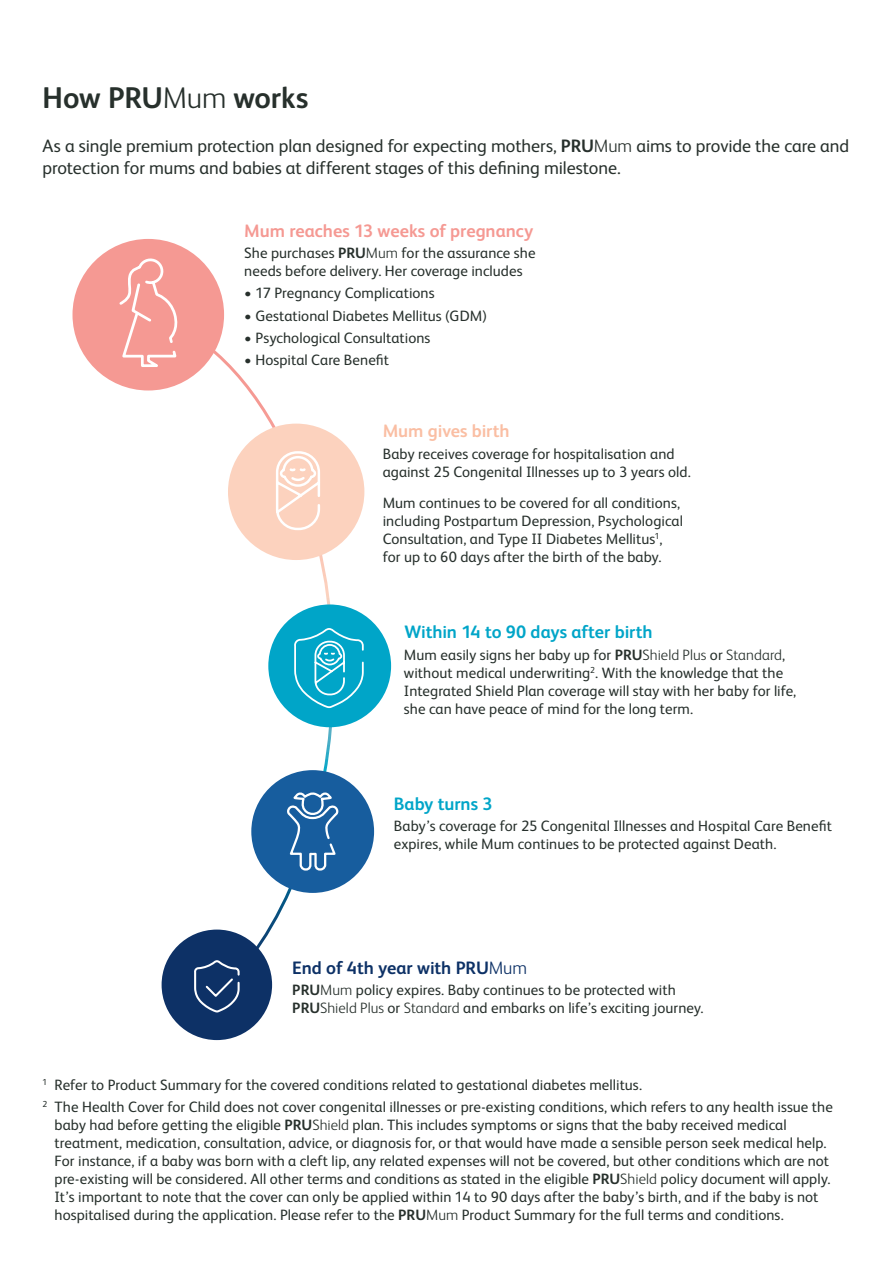
<style>
.page{position:relative;width:893px;height:1263px;background:#fff}
.page>*{position:absolute;margin:0;border:0;box-sizing:border-box;transform-origin:0 0}
.t1{font:700 30px "FS Albert";letter-spacing:-.01em;color:#27302c}
.t2{font:18px/21.6px "FS Albert";letter-spacing:-.005em;color:#27302c}
.t3{font:700 18px "FS Albert";letter-spacing:-.005em;color:#00a5c8}
.t4{font:700 18px "FS Albert";color:#f59993}
.t5{font:700 18px "FS Albert";letter-spacing:-.005em;color:#0d3166}
.t6{font:700 18px "FS Albert";letter-spacing:-.005em;color:#fabea3}
.t7{font:15px/18px "FS Albert";letter-spacing:.005em;color:#27302c}
.s1{font-weight:300}
.s2{font-weight:700}
</style>
<div class="page">
<svg style="left:107px;top:323px;width:229px;height:680px"></svg>
<div style="left:228px;top:424px;width:136px;height:136px;background:#fcd2be;border-radius:50%"></div>
<svg style="left:276px;top:451px;width:44px;height:80px"></svg>
<div style="left:162px;top:929px;width:110px;height:111px;background:#0d3166;border-radius:50%"></div>
<svg style="left:194px;top:960px;width:46px;height:53px"></svg>
<div style="left:251px;top:770px;width:123px;height:123px;background:#175d9e;border-radius:50%"></div>
<svg style="left:287px;top:792px;width:52px;height:79px"></svg>
<div style="left:72px;top:239px;width:152px;height:151px;background:#f59993;border-radius:50%"></div>
<div style="left:268px;top:604px;width:123px;height:123px;background:#00a5c8;border-radius:50%"></div>
<svg style="left:294px;top:628px;width:70px;height:81px"></svg>
<svg style="left:119px;top:258px;width:59px;height:109px"></svg>
<p class="t1" style="left:43px;top:77px;width:267px">How PRU<span class="s1">Mum</span> works</p>
<p class="t2" style="left:43px;top:134px;width:808px">As a single premium protection plan designed for expecting mothers, <span class="s2">PRU</span><span class="s1">Mum</span> aims to provide the care and protection for mums and babies at different stages of this defining milestone.</p>
<p class="t4" style="left:244px;top:218px;width:291px">Mum reaches 13 weeks of pregnancy</p>
<p class="t7" style="left:244px;top:243px;width:293px">She purchases <span class="s2">PRU</span><span class="s1">Mum</span> for the assurance she needs before delivery. Her coverage includes</p>
<p class="t7" style="left:244px;top:283px;width:192px">• 17 Pregnancy Complications</p>
<p class="t7" style="left:244px;top:306px;width:244px">• Gestational Diabetes Mellitus (GDM)</p>
<p class="t7" style="left:244px;top:328px;width:188px">• Psychological Consultations</p>
<p class="t7" style="left:244px;top:350px;width:146px">• Hospital Care Benefit</p>
<p class="t6" style="left:383px;top:419px;width:129px">Mum gives birth</p>
<p class="t7" style="left:383px;top:444px;width:310px">Baby receives coverage for hospitalisation and against 25 Congenital Illnesses up to 3 years old.</p>
<p class="t7" style="left:383px;top:493px;width:302px">Mum continues to be covered for all conditions, including Postpartum Depression, Psychological Consultation, and Type II Diabetes Mellitus<sup>1</sup>, for up to 60 days after the birth of the baby.</p>
<p class="t3" style="left:404px;top:620px;width:250px">Within 14 to 90 days after birth</p>
<p class="t7" style="left:404px;top:645px;width:394px">Mum easily signs her baby up for <span class="s2">PRU</span><span class="s1">Shield Plus</span> or <span class="s1">Standard</span>, without medical underwriting<sup>2</sup>. With the knowledge that the Integrated Shield Plan coverage will stay with her baby for life, she can have peace of mind for the long term.</p>
<p class="t3" style="left:394px;top:791px;width:100px">Baby turns 3</p>
<p class="t7" style="left:394px;top:816px;width:440px">Baby’s coverage for 25 Congenital Illnesses and Hospital Care Benefit expires, while Mum continues to be protected against Death.</p>
<p class="t5" style="left:292px;top:956px;width:236px">End of 4th year with PRU<span class="s1">Mum</span></p>
<p class="t7" style="left:292px;top:980px;width:413px"><span class="s2">PRU</span><span class="s1">Mum</span> policy expires. Baby continues to be protected with<br><span class="s2">PRU</span><span class="s1">Shield Plus</span> or <span class="s1">Standard</span> and embarks on life’s exciting journey.</p>
<p class="t7" style="left:43px;top:1075px;width:601px"><sup>1</sup> Refer to Product Summary for the covered conditions related to gestational diabetes mellitus.</p>
<p class="t7" style="left:55px;top:1097px;width:780px;text-indent:-12px"><sup>2</sup> The Health Cover for Child does not cover congenital illnesses or pre-existing conditions, which refers to any health issue the baby had before getting the eligible <span class="s2">PRU</span><span class="s1">Shield</span> plan. This includes symptoms or signs that the baby received medical treatment, medication, consultation, advice, or diagnosis for, or that would have made a sensible person seek medical help.<br>For instance, if a baby was born with a cleft lip, any related expenses will not be covered, but other conditions which are not pre-existing will be considered. All other terms and conditions as stated in the eligible <span class="s2">PRU</span><span class="s1">Shield</span> policy document will apply.<br>It’s important to note that the cover can only be applied within 14 to 90 days after the baby’s birth, and if the baby is not hospitalised during the application. Please refer to the <span class="s2">PRU</span><span class="s1">Mum</span> Product Summary for the full terms and conditions.</p>
</div>
